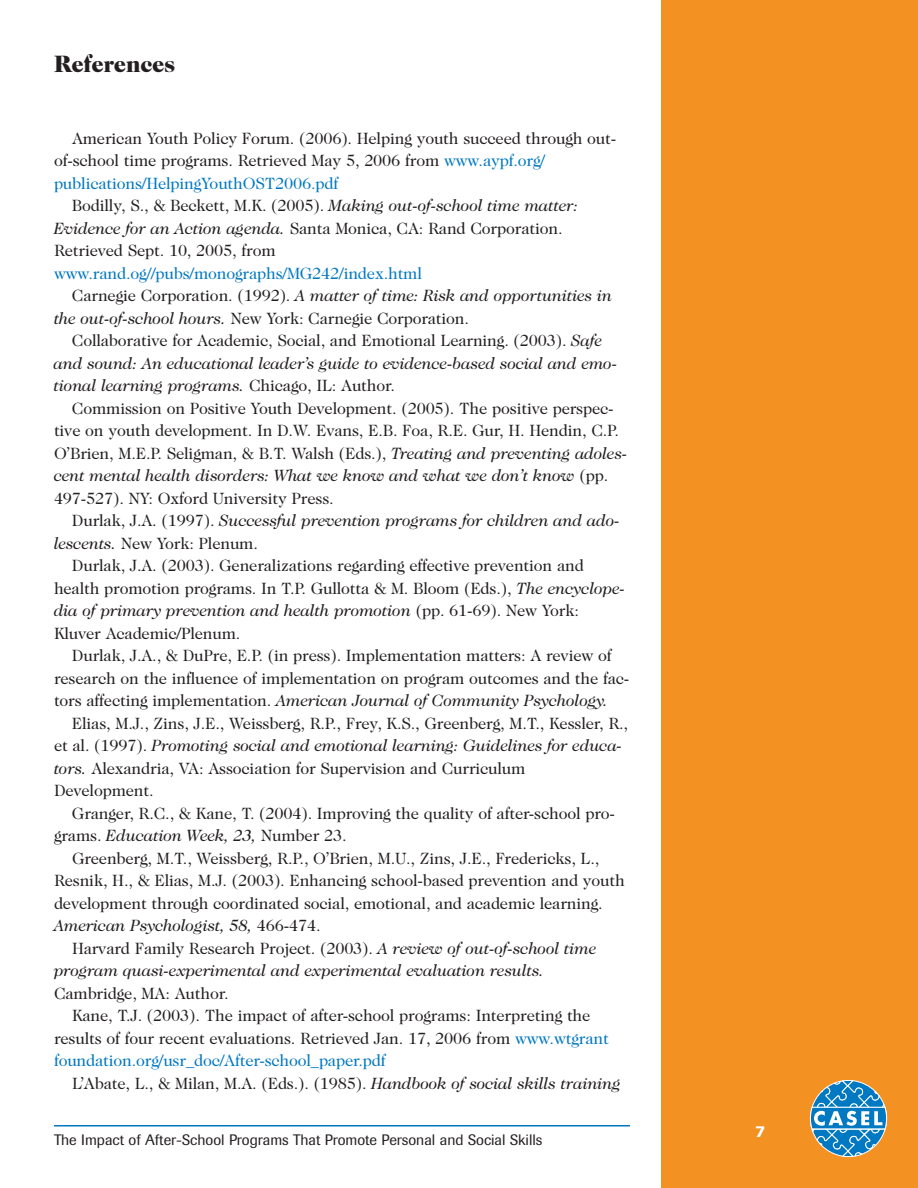
<style>
.page{position:relative;width:918px;height:1188px;background:#fff}
.page>*{position:absolute;margin:0;border:0;box-sizing:border-box;transform-origin:0 0}
.t1{font:900 24px "Caslon Two Twenty Four";letter-spacing:-.01em;color:#231f20}
.t2{font:16.5px "Caslon Two Twenty Four";letter-spacing:-.01em;color:#231f20}
.t3{font:italic 16.5px "Caslon Two Twenty Four";letter-spacing:-.01em;color:#231f20}
.t4{font:16.5px "Caslon Two Twenty Four";letter-spacing:-.01em;color:#0078c1}
.t5{font:500 16.5px "Imago";color:#fff}
.t6{font:15px "Imago";color:#231f20}
.s1{color:#0078c1}
.s2{font-style:italic}
.s3{font-style:normal}
</style>
<div class="page">
<div style="left:662px;top:0;width:256px;height:1188px;background:#f39123"></div>
<svg style="left:809px;top:1080px;width:78px;height:77px"></svg>
<hr style="left:54px;top:1125px;width:576px;height:1px;background:#0078c1">
<h1 class="t1" style="left:54px;top:54px;width:123px">References</h1>
<p class="t2" style="left:72px;top:132px;width:546px">American Youth Policy Forum. (2006). Helping youth succeed through out-</p>
<p class="t2" style="left:54px;top:154px;width:493px">of-school time programs. Retrieved May 5, 2006 from <span class="s1">www.aypf.org/</span></p>
<p class="t4" style="left:54px;top:177px;width:286px">publications/HelpingYouthOST2006.pdf</p>
<p class="t2" style="left:72px;top:199px;width:508px">Bodilly, S., &amp; Beckett, M.K. (2005). <span class="s2">Making out-of-school time matter:</span></p>
<p class="t2" style="left:54px;top:222px;width:510px"><span class="s2">Evidence for an Action agenda.</span> Santa Monica, CA: Rand Corporation.</p>
<p class="t2" style="left:54px;top:244px;width:223px">Retrieved Sept. 10, 2005, from</p>
<p class="t4" style="left:54px;top:267px;width:370px">www.rand.og//pubs/monographs/MG242/index.html</p>
<p class="t3" style="left:72px;top:289px;width:542px"><span class="s3">Carnegie Corporation. (1992).</span> A matter of time: Risk and opportunities in</p>
<p class="t2" style="left:54px;top:312px;width:417px"><span class="s2">the out-of-school hours.</span> New York: Carnegie Corporation.</p>
<p class="t2" style="left:72px;top:334px;width:532px">Collaborative for Academic, Social, and Emotional Learning. (2003). <span class="s2">Safe</span></p>
<p class="t3" style="left:54px;top:357px;width:565px">and sound: An educational leader’s guide to evidence-based social and emo-</p>
<p class="t3" style="left:54px;top:379px;width:343px">tional learning programs. <span class="s3">Chicago, IL: Author.</span></p>
<p class="t2" style="left:72px;top:402px;width:543px">Commission on Positive Youth Development. (2005). The positive perspec-</p>
<p class="t2" style="left:54px;top:424px;width:567px">tive on youth development. In D.W. Evans, E.B. Foa, R.E. Gur, H. Hendin, C.P.</p>
<p class="t2" style="left:54px;top:447px;width:575px">O’Brien, M.E.P. Seligman, &amp; B.T. Walsh (Eds.), <span class="s2">Treating and preventing adoles-</span></p>
<p class="t3" style="left:54px;top:469px;width:556px">cent mental health disorders: What we know and what we don’t know <span class="s3">(pp.</span></p>
<p class="t2" style="left:54px;top:492px;width:281px">497-527). NY: Oxford University Press.</p>
<p class="t3" style="left:72px;top:514px;width:549px"><span class="s3">Durlak, J.A. (1997).</span> Successful prevention programs for children and ado-</p>
<p class="t2" style="left:54px;top:537px;width:206px"><span class="s2">lescents.</span> New York: Plenum.</p>
<p class="t2" style="left:72px;top:559px;width:513px">Durlak, J.A. (2003). Generalizations regarding effective prevention and</p>
<p class="t2" style="left:54px;top:582px;width:573px">health promotion programs. In T.P. Gullotta &amp; M. Bloom (Eds.), <span class="s2">The encyclope-</span></p>
<p class="t3" style="left:54px;top:604px;width:526px">dia of primary prevention and health promotion <span class="s3">(pp. 61-69). New York:</span></p>
<p class="t2" style="left:54px;top:627px;width:188px">Kluver Academic/Plenum.</p>
<p class="t2" style="left:72px;top:649px;width:541px">Durlak, J.A., &amp; DuPre, E.P. (in press). Implementation matters: A review of</p>
<p class="t2" style="left:54px;top:672px;width:577px">research on the influence of implementation on program outcomes and the fac-</p>
<p class="t3" style="left:54px;top:694px;width:556px"><span class="s3">tors affecting implementation.</span> American Journal of Community Psychology.</p>
<p class="t2" style="left:72px;top:717px;width:558px">Elias, M.J., Zins, J.E., Weissberg, R.P., Frey, K.S., Greenberg, M.T., Kessler, R.,</p>
<p class="t3" style="left:54px;top:739px;width:570px"><span class="s3">et al. (1997).</span> Promoting social and emotional learning: Guidelines for educa-</p>
<p class="t2" style="left:54px;top:762px;width:473px"><span class="s2">tors.</span> Alexandria, VA: Association for Supervision and Curriculum</p>
<p class="t2" style="left:54px;top:784px;width:101px">Development.</p>
<p class="t2" style="left:72px;top:807px;width:545px">Granger, R.C., &amp; Kane, T. (2004). Improving the quality of after-school pro-</p>
<p class="t3" style="left:54px;top:829px;width:294px"><span class="s3">grams.</span> Education Week, 23, <span class="s3">Number 23.</span></p>
<p class="t2" style="left:72px;top:852px;width:529px">Greenberg, M.T., Weissberg, R.P., O’Brien, M.U., Zins, J.E., Fredericks, L.,</p>
<p class="t2" style="left:54px;top:874px;width:572px">Resnik, H., &amp; Elias, M.J. (2003). Enhancing school-based prevention and youth</p>
<p class="t2" style="left:54px;top:897px;width:550px">development through coordinated social, emotional, and academic learning.</p>
<p class="t3" style="left:54px;top:919px;width:268px">American Psychologist, 58, <span class="s3">466-474.</span></p>
<p class="t2" style="left:72px;top:942px;width:526px">Harvard Family Research Project. (2003). <span class="s2">A review of out-of-school time</span></p>
<p class="t3" style="left:54px;top:964px;width:492px">program quasi-experimental and experimental evaluation results.</p>
<p class="t2" style="left:54px;top:987px;width:176px">Cambridge, MA: Author.</p>
<p class="t2" style="left:72px;top:1009px;width:520px">Kane, T.J. (2003). The impact of after-school programs: Interpreting the</p>
<p class="t2" style="left:54px;top:1032px;width:556px">results of four recent evaluations. Retrieved Jan. 17, 2006 from <span class="s1">www.wtgrant</span></p>
<p class="t4" style="left:54px;top:1054px;width:333px">foundation.org/usr_doc/After-school_paper.pdf</p>
<p class="t2" style="left:72px;top:1077px;width:551px">L’Abate, L., &amp; Milan, M.A. (Eds.). (1985). <span class="s2">Handbook of social skills training</span></p>
<p class="t6" style="left:54px;top:1134px;width:490px">The Impact of After-School Programs That Promote Personal and Social Skills</p>
<p class="t5" style="left:755px;top:1125px;width:11px">7</p>
</div>
